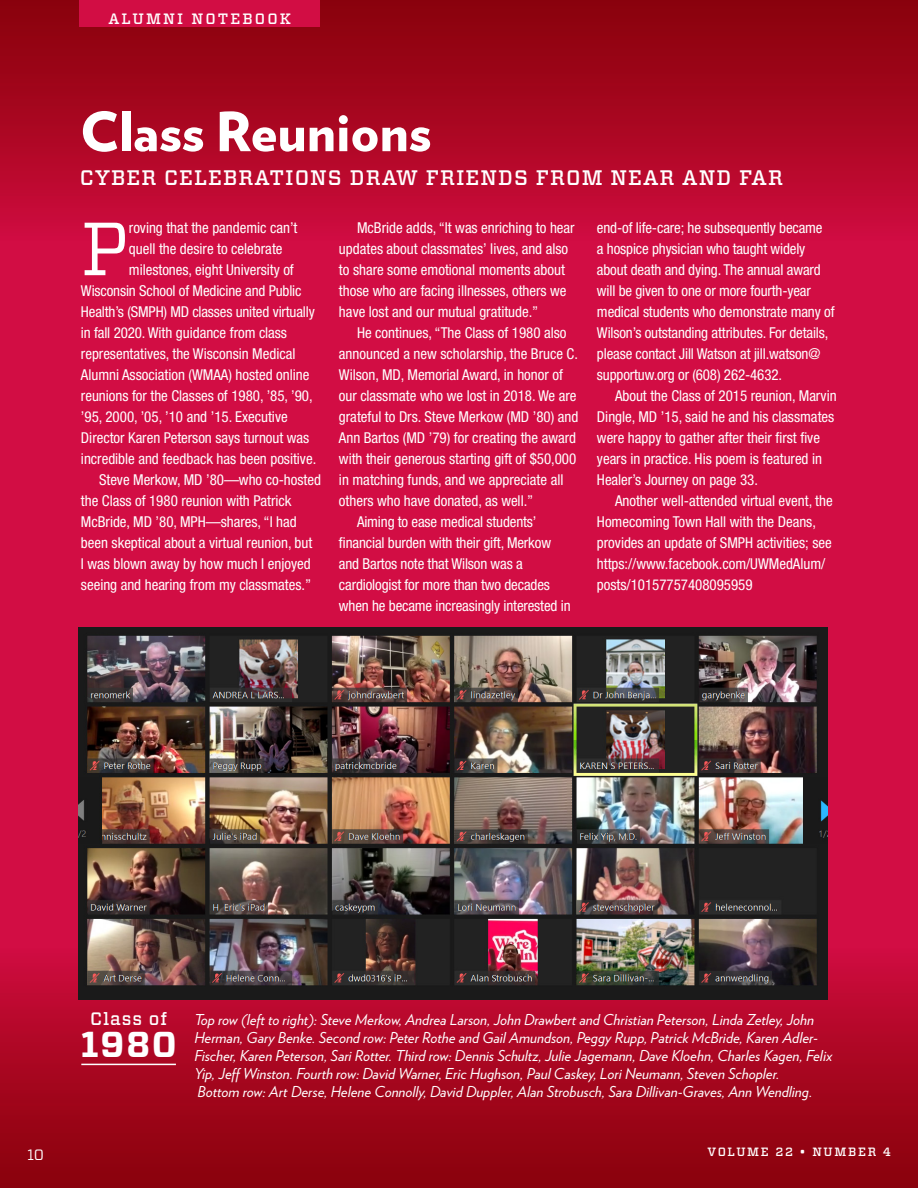
<style>
.page{position:relative;width:918px;height:1188px;background:#d20d44}
.page>*{position:absolute;margin:0;border:0;box-sizing:border-box;transform-origin:0 0}
.t1{font:75px "Vitesse";color:#fff}
.t2{font:900 54px "Verlag";color:#fff}
.t3{font:700 36px "Vitesse";color:#fff}
.t4{font:500 21px "Vitesse";letter-spacing:.05em;color:#fff}
.t5{font:500 18px "Vitesse";letter-spacing:.05em;color:#fff}
.t6{font:condensed 15px/21px "Helvetica Neue LT Std";color:#fff}
.t7{font:italic 15px/18px "Verlag";color:#fff}
.t8{font:500 15px "Vitesse";letter-spacing:.14em;color:#fff}
.t9{font:15px "Vitesse";color:#fff}
.t10{font:500 12px "Vitesse";letter-spacing:.14em;color:#fff}
</style>
<div class="page">
<div style="left:0;top:946px;width:918px;height:242px;background:linear-gradient(to bottom,#cf0c3e,#870109)"></div>
<div style="left:0;top:0;width:918px;height:242px;background:linear-gradient(to bottom,#870108,#ce0c3d)"></div>
<div style="left:80px;top:0;width:240px;height:27px;background:#d20d44"></div>
<img style="left:78px;top:627px;width:749px;height:373px">
<hr style="left:81px;top:1064px;width:95px;height:1px;background:#fff">
<p class="t8" style="left:109px;top:9px;width:184px">ALUMNI NOTEBOOK</p>
<h2 class="t2" style="left:80px;top:87px;width:353px">Class Reunions</h2>
<h3 class="t4" style="left:80px;top:164px;width:704px">CYBER CELEBRATIONS DRAW FRIENDS FROM NEAR AND FAR</h3>
<h1 class="t1" style="left:81px;top:198px;width:50px">P</h1>
<p class="t6" style="left:129px;top:217px;width:170px">roving that the pandemic can’t</p>
<p class="t6" style="left:597px;top:217px;width:239px">end-of life-care; he subsequently became<br>a hospice physician who taught widely about death and dying. The annual award will be given to one or more fourth-year medical students who demonstrate many of Wilson’s outstanding attributes. For details, please contact Jill Watson at jill.watson@ supportuw.org or (608) 262-4632.</p>
<p class="t6" style="left:597px;top:385px;width:241px;text-indent:18px">About the Class of 2015 reunion, Marvin Dingle, MD ’15, said he and his classmates were happy to gather after their first five years in practice. His poem is featured in Healer’s Journey on page 33.</p>
<p class="t6" style="left:597px;top:490px;width:237px;text-indent:18px">Another well-attended virtual event, the Homecoming Town Hall with the Deans, provides an update of SMPH activities; see https://www.facebook.com/UWMedAlum/ posts/10157757408095959</p>
<p class="t6" style="left:339px;top:217px;width:237px;text-indent:18px">McBride adds, “It was enriching to hear updates about classmates’ lives, and also to share some emotional moments about those who are facing illnesses, others we have lost and our mutual gratitude.”</p>
<p class="t6" style="left:357px;top:322px;width:211px">He continues, “The Class of 1980 also</p>
<p class="t6" style="left:339px;top:343px;width:240px">announced a new scholarship, the Bruce C.</p>
<p class="t6" style="left:339px;top:364px;width:225px">Wilson, MD, Memorial Award, in honor of</p>
<p class="t6" style="left:339px;top:385px;width:239px">our classmate who we lost in 2018. We are</p>
<p class="t6" style="left:339px;top:406px;width:241px">grateful to Drs. Steve Merkow (MD ’80) and</p>
<p class="t6" style="left:339px;top:427px;width:239px">Ann Bartos (MD ’79) for creating the award</p>
<p class="t6" style="left:339px;top:448px;width:239px">with their generous starting gift of $50,000</p>
<p class="t6" style="left:339px;top:469px;width:226px">in matching funds, and we appreciate all</p>
<p class="t6" style="left:339px;top:490px;width:196px">others who have donated, as well.”</p>
<p class="t6" style="left:357px;top:511px;width:181px">Aiming to ease medical students’</p>
<p class="t6" style="left:339px;top:532px;width:214px">financial burden with their gift, Merkow</p>
<p class="t6" style="left:339px;top:553px;width:185px">and Bartos note that Wilson was a</p>
<p class="t6" style="left:339px;top:574px;width:212px">cardiologist for more than two decades</p>
<p class="t6" style="left:339px;top:595px;width:233px">when he became increasingly interested in</p>
<p class="t6" style="left:129px;top:238px;width:155px">quell the desire to celebrate</p>
<p class="t6" style="left:129px;top:259px;width:166px">milestones, eight University of</p>
<p class="t6" style="left:81px;top:280px;width:222px">Wisconsin School of Medicine and Public</p>
<p class="t6" style="left:81px;top:301px;width:235px">Health’s (SMPH) MD classes united virtually</p>
<p class="t6" style="left:81px;top:322px;width:207px">in fall 2020. With guidance from class</p>
<p class="t6" style="left:81px;top:343px;width:216px">representatives, the Wisconsin Medical</p>
<p class="t6" style="left:81px;top:364px;width:230px">Alumni Association (WMAA) hosted online</p>
<p class="t6" style="left:81px;top:385px;width:233px">reunions for the Classes of 1980, ’85, ’90,</p>
<p class="t6" style="left:81px;top:406px;width:208px">’95, 2000, ’05, ’10 and ’15. Executive</p>
<p class="t6" style="left:81px;top:427px;width:230px">Director Karen Peterson says turnout was</p>
<p class="t6" style="left:81px;top:448px;width:237px">incredible and feedback has been positive.</p>
<p class="t6" style="left:99px;top:469px;width:223px">Steve Merkow, MD ’80—who co-hosted</p>
<p class="t6" style="left:81px;top:490px;width:212px">the Class of 1980 reunion with Patrick</p>
<p class="t6" style="left:81px;top:511px;width:217px">McBride, MD ’80, MPH—shares, “I had</p>
<p class="t6" style="left:81px;top:532px;width:233px">been skeptical about a virtual reunion, but</p>
<p class="t6" style="left:81px;top:553px;width:231px">I was blown away by how much I enjoyed</p>
<p class="t6" style="left:81px;top:574px;width:232px">seeing and hearing from my classmates.”</p>
<p class="t5" style="left:90px;top:1007px;width:78px">Class of</p>
<h3 class="t3" style="left:80px;top:1020px;width:98px">1980</h3>
<p class="t7" style="left:194px;top:1010px;width:639px">Top row (left to right): Steve Merkow, Andrea Larson, John Drawbert and Christian Peterson, Linda Zetley, John Herman, Gary Benke. Second row: Peter Rothe and Gail Amundson, Peggy Rupp, Patrick McBride, Karen Adler-Fischer, Karen Peterson, Sari Rotter. Third row: Dennis Schultz, Julie Jagemann, Dave Kloehn, Charles Kagen, Felix Yip, Jeff Winston. Fourth row: David Warner, Eric Hughson, Paul Caskey, Lori Neumann, Steven Schopler.<br>Bottom row: Art Derse, Helene Connolly, David Duppler, Alan Strobusch, Sara Dillivan-Graves, Ann Wendling.</p>
<p class="t9" style="left:27px;top:1144px;width:19px">10</p>
<p class="t10" style="left:707px;top:1144px;width:185px">VOLUME 22 • NUMBER 4</p>
</div>
